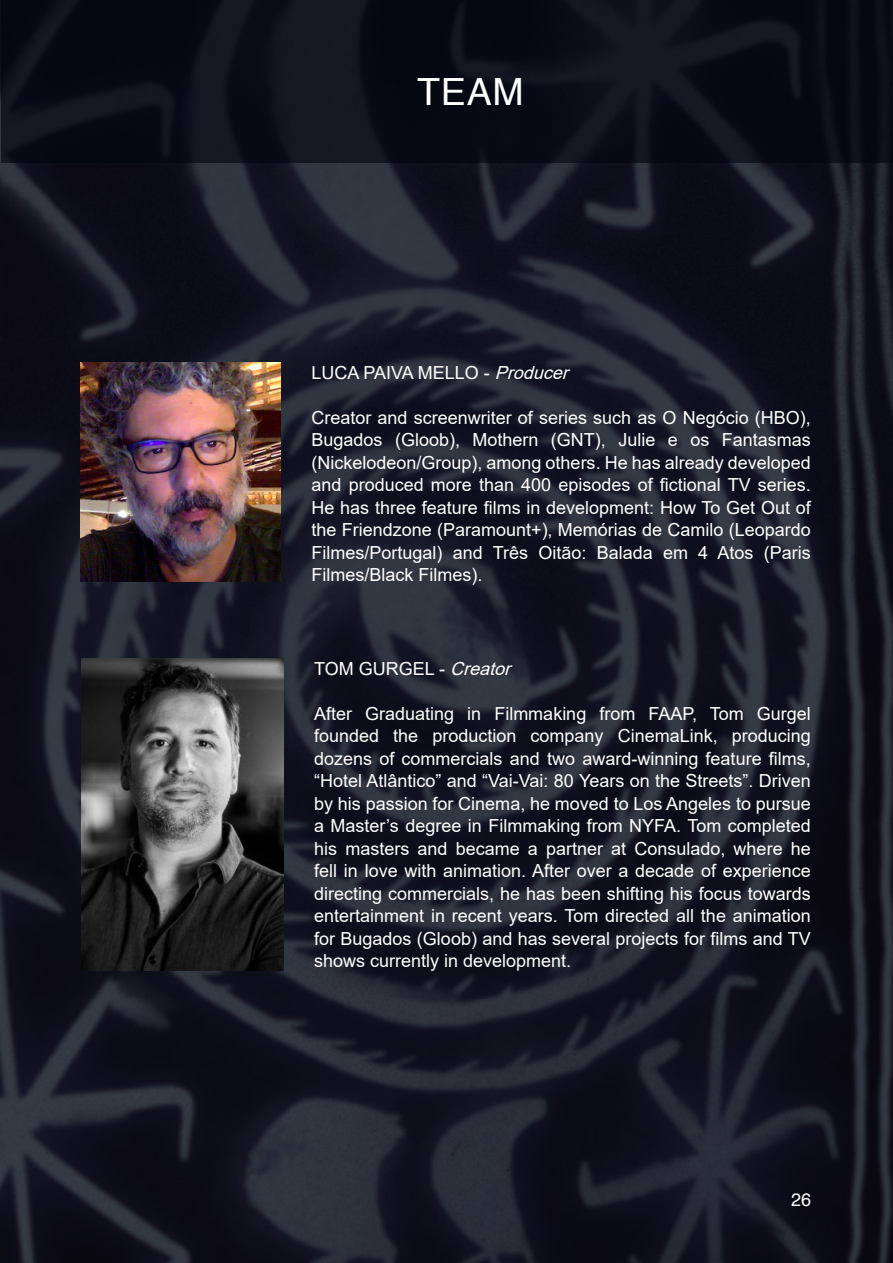
<style>
.page{position:relative;width:893px;height:1263px;background:#fff}
.page>*{position:absolute;margin:0;border:0;box-sizing:border-box;transform-origin:0 0}
.t1{font:37.5px "Helvetica";color:#fff}
.t2{font:18px/22.5px "Arial";color:#fff;text-align:justify}
.t3{font:18px "Helvetica";color:#fff}
.s1{font-style:italic}
</style>
<div class="page">
<img style="left:53px;top:162px;width:840px;height:837px">
<img style="left:0;top:999px;width:893px;height:264px">
<img style="left:0;top:0;width:53px;height:1001px">
<img style="left:1px;top:0;width:892px;height:162px">
<img style="left:80px;top:363px;width:201px;height:219px">
<img style="left:82px;top:659px;width:201px;height:312px">
<h1 class="t1" style="left:417px;top:63px;width:108px">TEAM</h1>
<p class="t2" style="left:311px;top:361px;width:265px">LUCA PAIVA MELLO - <span class="s1">Producer</span></p>
<p class="t2" style="left:311px;top:406px;width:501px">Creator and screenwriter of series such as O Negócio (HBO), Bugados (Gloob), Mothern (GNT), Julie e os Fantasmas (Nickelodeon/Group), among others. He has already developed and produced more than 400 episodes of fictional TV series.<br>He has three feature films in development: How To Get Out of the Friendzone (Paramount+), Memórias de Camilo (Leopardo Filmes/Portugal) and Três Oitão: Balada em 4 Atos (Paris Filmes/Black Filmes).</p>
<p class="t2" style="left:314px;top:657px;width:204px">TOM GURGEL - <span class="s1">Creator</span></p>
<p class="t2" style="left:314px;top:702px;width:498px">After Graduating in Filmmaking from FAAP, Tom Gurgel founded the production company CinemaLink, producing dozens of commercials and two award-winning feature films, “Hotel Atlântico” and “Vai-Vai: 80 Years on the Streets”. Driven by his passion for Cinema, he moved to Los Angeles to pursue a Master’s degree in Filmmaking from NYFA. Tom completed his masters and became a partner at Consulado, where he fell in love with animation. After over a decade of experience directing commercials, he has been shifting his focus towards entertainment in recent years. Tom directed all the animation for Bugados (Gloob) and has several projects for films and TV shows currently in development.</p>
<p class="t3" style="left:791px;top:1186px;width:22px">26</p>
</div>
